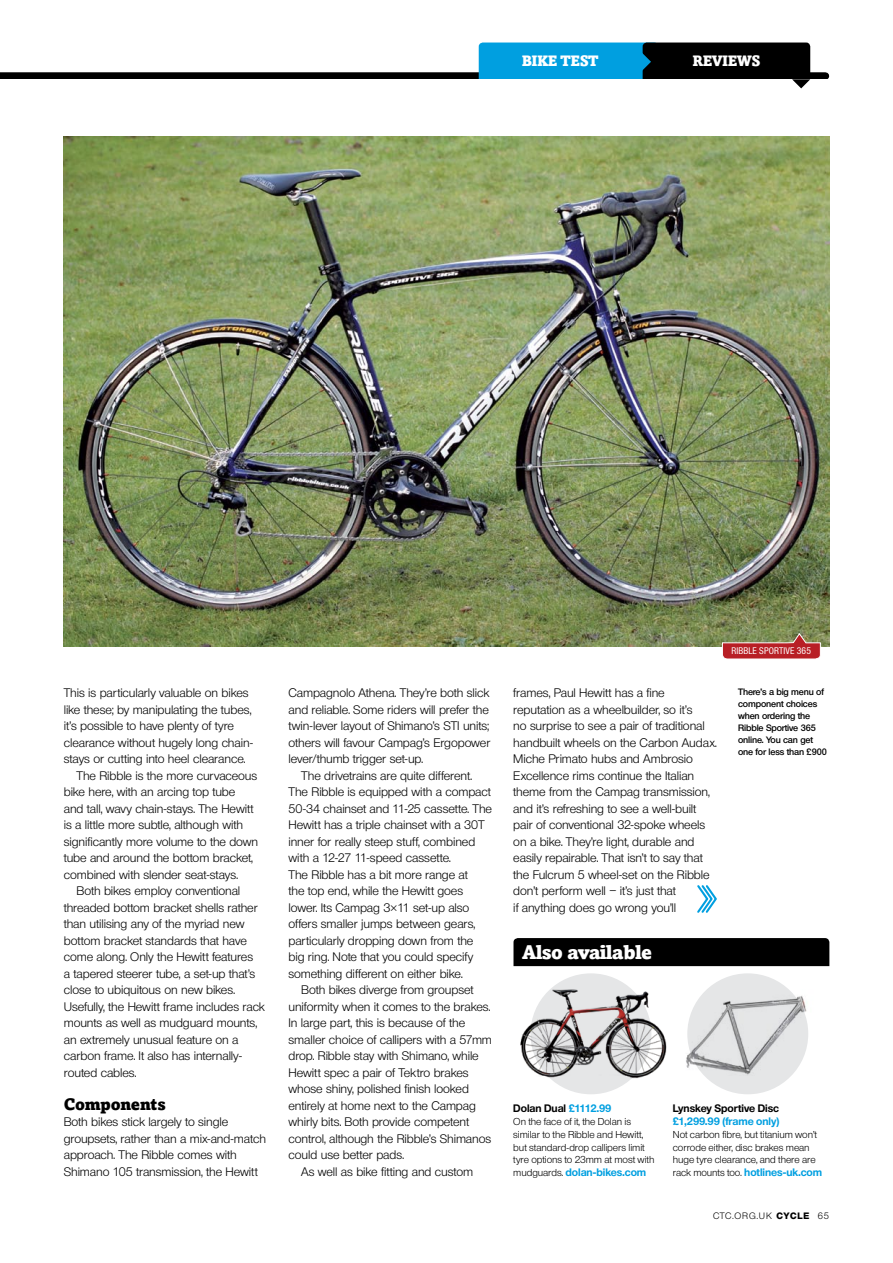
<style>
.page{position:relative;width:893px;height:1263px;background:#fff}
.page>*{position:absolute;margin:0;border:0;box-sizing:border-box;transform-origin:0 0}
._1stPara{font:900 19.5px "Amasis";color:#fff}
.Answer_2ndPara{font:900 16.5px "Amasis";color:#000}
._1stPara-2{font:900 15px "Amasis";letter-spacing:-.04em;color:#fff}
.Answer_2ndPara-2{font:12px/16.5px "Olnova";letter-spacing:-.01em;color:#000}
.t1{font:700 10.5px/12.8px "Olnova";letter-spacing:-.005em;color:#009fe0}
.t2{font:700 10.5px "Olnova";letter-spacing:-.005em;color:#000}
.t3{font:9.75px/12.8px "Olnova";letter-spacing:-.005em;color:#000}
.t4{font:500 condensed 9.3px "Olnova";letter-spacing:.01em;color:#fff}
.t5{font:600 9px/12px "Olnova";letter-spacing:-.015em;color:#000}
.t6{font:9px "Olnova";letter-spacing:.1em;color:#000}
.s1{font-family:"Amasis";font-weight:300}
.s2{color:#009fe0}
.s3{font-weight:400;font-size:9.75px;color:#000}
.s4{color:#000}
.s5{font-weight:800}
</style>
<div class="page">
<svg style="left:697px;top:885px;width:20px;height:28px"></svg>
<div style="left:0;top:72px;width:825px;height:8px;background:#000"></div>
<div style="left:479px;top:43px;width:179px;height:51px;background:#009fe0;border-radius:4px"></div>
<div style="left:643px;top:43px;width:167px;height:45px;background:#000;border-radius:4px"></div>
<div style="left:0;top:80px;width:848px;height:25px;background:#fff"></div>
<svg style="left:792px;top:79px;width:18px;height:9px"></svg>
<svg style="left:642px;top:53px;width:9px;height:18px"></svg>
<img style="left:64px;top:136px;width:765px;height:510px">
<svg style="left:722px;top:632px;width:99px;height:27px;background:#a85646"></svg>
<div style="left:687px;top:973px;width:121px;height:121px;background:#e5e6e7;border-radius:50%"></div>
<img style="left:686px;top:989px;width:122px;height:90px">
<div style="left:530px;top:973px;width:121px;height:121px;background:#e5e6e7;border-radius:50%"></div>
<img style="left:520px;top:984px;width:147px;height:96px">
<div style="left:513px;top:938px;width:316px;height:28px;background:#000"></div>
<p class="_1stPara-2" style="left:522px;top:51px;width:79px">bike test</p>
<p class="_1stPara-2" style="left:692px;top:51px;width:70px">reviews</p>
<p class="Answer_2ndPara-2" style="left:64px;top:685px;width:191px">This is particularly valuable on bikes like these; by manipulating the tubes, it's possible to have plenty of tyre clearance without hugely long chain&shy;stays or cutting into heel clearance.</p>
<p class="Answer_2ndPara-2" style="left:64px;top:767px;width:196px;text-indent:13px">The Ribble is the more curvaceous bike here, with an arcing top tube<br>and tall, wavy chain-stays. The Hewitt is a little more subtle, although with significantly more volume to the down tube and around the bottom bracket, combined with slender seat-stays.</p>
<p class="Answer_2ndPara-2" style="left:64px;top:883px;width:203px;text-indent:13px">Both bikes employ conventional threaded bottom bracket shells rather than utilising any of the myriad new bottom bracket standards that have come along. Only the Hewitt features<br>a tapered steerer tube, a set-up that’s close to ubiquitous on new bikes.<br>Usefully, the Hewitt frame includes rack mounts as well as mudguard mounts, an extremely unusual feature on a carbon frame. It also has internally&shy;routed cables.</p>
<p class="Answer_2ndPara" style="left:64px;top:1094px;width:104px">Components</p>
<p class="Answer_2ndPara-2" style="left:64px;top:1114px;width:204px">Both bikes stick largely to single groupsets, rather than a mix-and-match approach. The Ribble comes with Shimano 105 transmission, the Hewitt</p>
<p class="Answer_2ndPara-2" style="left:289px;top:685px;width:203px">Campagnolo Athena. They’re both slick and reliable. Some riders will prefer the twin-lever layout of Shimano’s STI units; others will favour Campag’s Ergopower lever/thumb trigger set-up.</p>
<p class="Answer_2ndPara-2" style="left:289px;top:767px;width:205px;text-indent:13px">The drivetrains are quite different.<br>The Ribble is equipped with a compact 50-34 chainset and 11-25 cassette. The Hewitt has a triple chainset with a 30T inner for really steep stuff, combined with a 12-27 11-speed cassette.<br>The Ribble has a bit more range at<br>the top end, while the Hewitt goes lower. Its Campag 3<span class="s1">×</span>11 set-up also offers smaller jumps between gears, particularly dropping down from the big ring. Note that you could specify something different on either bike.</p>
<p class="Answer_2ndPara-2" style="left:289px;top:982px;width:205px;text-indent:13px">Both bikes diverge from groupset uniformity when it comes to the brakes.<br>In large part, this is because of the smaller choice of callipers with a 57mm drop. Ribble stay with Shimano, while Hewitt spec a pair of Tektro brakes whose shiny, polished finish looked entirely at home next to the Campag whirly bits. Both provide competent control, although the Ribble’s Shimanos could use better pads.</p>
<p class="Answer_2ndPara-2" style="left:301px;top:1163px;width:173px">As well as bike fitting and custom</p>
<p class="Answer_2ndPara-2" style="left:513px;top:685px;width:205px">frames, Paul Hewitt has a fine reputation as a wheelbuilder, so it’s<br>no surprise to see a pair of traditional handbuilt wheels on the Carbon Audax.<br>Miche Primato hubs and Ambrosio Excellence rims continue the Italian theme from the Campag transmission, and it’s refreshing to see a well-built pair of conventional 32-spoke wheels on a bike. They’re light, durable and easily repairable. That isn’t to say that the Fulcrum 5 wheel-set on the Ribble don’t perform well – it’s just that<br>if anything does go wrong you’ll</p>
<p class="_1stPara" style="left:522px;top:940px;width:131px">Also available</p>
<p class="t4" style="left:731px;top:645px;width:81px">RIBBLE SPORTIVE 365</p>
<p class="t5" style="left:738px;top:686px;width:90px">There's a big menu of component choices when ordering the<br>Ribble Sportive 365 online. You can get one for less than £900</p>
<p class="t2" style="left:513px;top:1102px;width:100px">Dolan Dual <span class="s2">£1112.99</span></p>
<p class="t3" style="left:513px;top:1115px;width:143px">On the face of it, the Dolan is similar to the Ribble and Hewitt, but standard-drop callipers limit tyre options to 23mm at most with</p>
<p class="t1" style="left:513px;top:1166px;width:134px"><span class="s3">mudguards.</span> dolan-bikes.com</p>
<p class="t1" style="left:673px;top:1102px;width:108px"><span class="s4">Lynskey Sportive Disc </span>£1,299.99 (frame only)</p>
<p class="t3" style="left:673px;top:1128px;width:146px">Not carbon fibre, but titanium won’t corrode either, disc brakes mean huge tyre clearance, and there are</p>
<p class="t1" style="left:673px;top:1166px;width:151px"><span class="s3">rack mounts too.</span> hotlines-uk.com</p>
<p class="t6" style="left:713px;top:1210px;width:118px">CTC.ORG.UK <span class="s5">CYCLE</span> 65</p>
</div>
